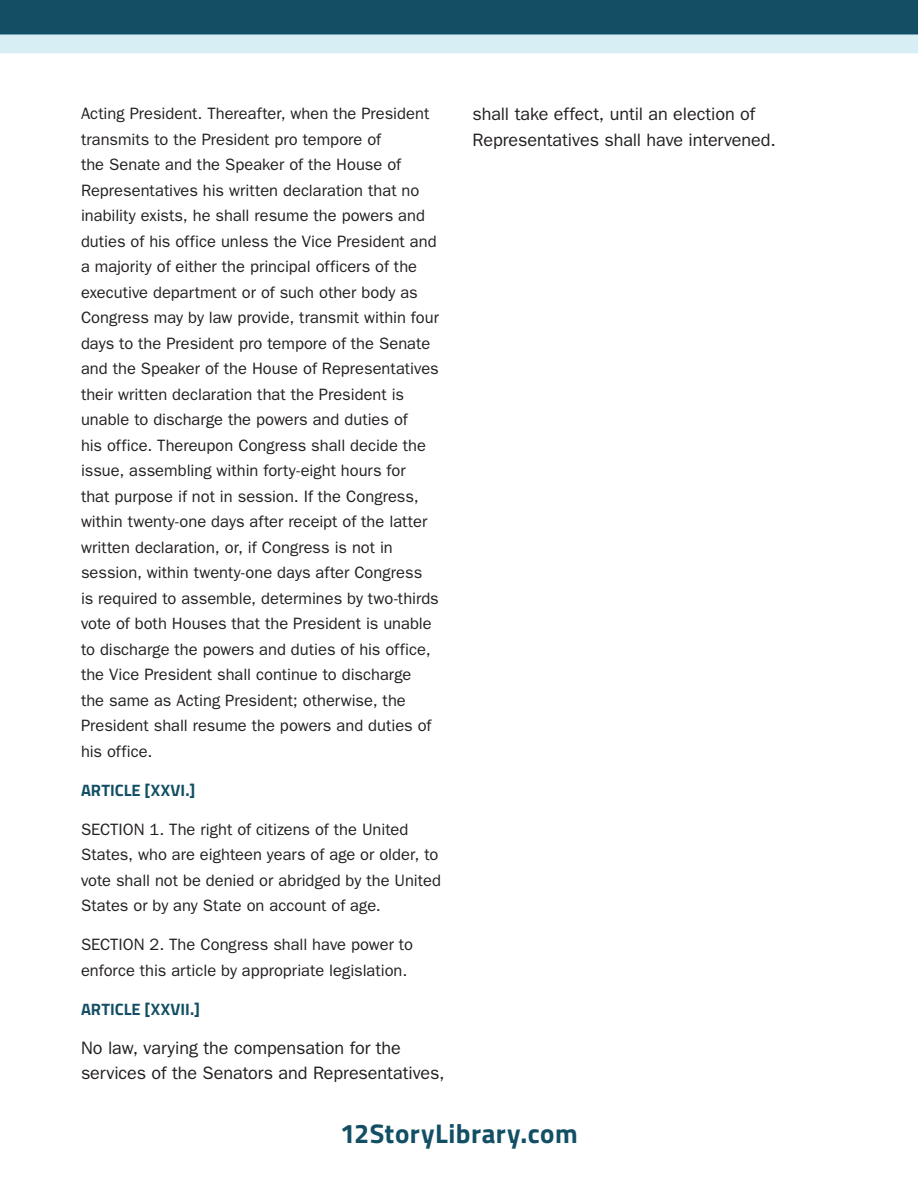
<style>
.page{position:relative;width:918px;height:1188px;background:#fff}
.page>*{position:absolute;margin:0;border:0;box-sizing:border-box;transform-origin:0 0}
.t1{font:700 27px "Titillium";letter-spacing:.02em;color:#124f65}
.body_-_main{font:18px/25.5px "ITC Franklin Gothic Std";letter-spacing:-.005em;color:#231f20}
.body_-_main-2{font:16.5px/25.5px "ITC Franklin Gothic Std";color:#231f20}
.body_-_main-3{font:700 16.5px "Titillium";letter-spacing:.005em;color:#124f65}
</style>
<div class="page">
<div style="left:0;top:0;width:918px;height:30px;background:#124f65"></div>
<svg style="left:0;top:30px;width:918px;height:23px;background:#b0ced8"></svg>
<p class="body_-_main-2" style="left:81px;top:101px;width:359px">Acting President. Thereafter, when the President transmits to the President pro tempore of<br>the Senate and the Speaker of the House of Representatives his written declaration that no inability exists, he shall resume the powers and duties of his office unless the Vice President and a majority of either the principal officers of the executive department or of such other body as Congress may by law provide, transmit within four days to the President pro tempore of the Senate and the Speaker of the House of Representatives their written declaration that the President is unable to discharge the powers and duties of<br>his office. Thereupon Congress shall decide the issue, assembling within forty-eight hours for<br>that purpose if not in session. If the Congress, within twenty-one days after receipt of the latter written declaration, or, if Congress is not in session, within twenty-one days after Congress<br>is required to assemble, determines by two-thirds vote of both Houses that the President is unable to discharge the powers and duties of his office, the Vice President shall continue to discharge<br>the same as Acting President; otherwise, the President shall resume the powers and duties of his office.</p>
<p class="body_-_main-3" style="left:81px;top:777px;width:116px">ARTICLE [XXVI.]</p>
<p class="body_-_main-2" style="left:81px;top:817px;width:361px">SECTION 1. The right of citizens of the United States, who are eighteen years of age or older, to vote shall not be denied or abridged by the United States or by any State on account of age.</p>
<p class="body_-_main-2" style="left:81px;top:932px;width:333px">SECTION 2. The Congress shall have power to enforce this article by appropriate legislation.</p>
<p class="body_-_main-3" style="left:81px;top:996px;width:121px">ARTICLE [XXVII.]</p>
<p class="body_-_main" style="left:81px;top:1035px;width:365px">No law, varying the compensation for the services of the Senators and Representatives,</p>
<p class="body_-_main" style="left:472px;top:102px;width:305px">shall take effect, until an election of<br>Representatives shall have intervened.</p>
<h1 class="t1" style="left:340px;top:1113px;width:239px">12StoryLibrary.com</h1>
</div>
